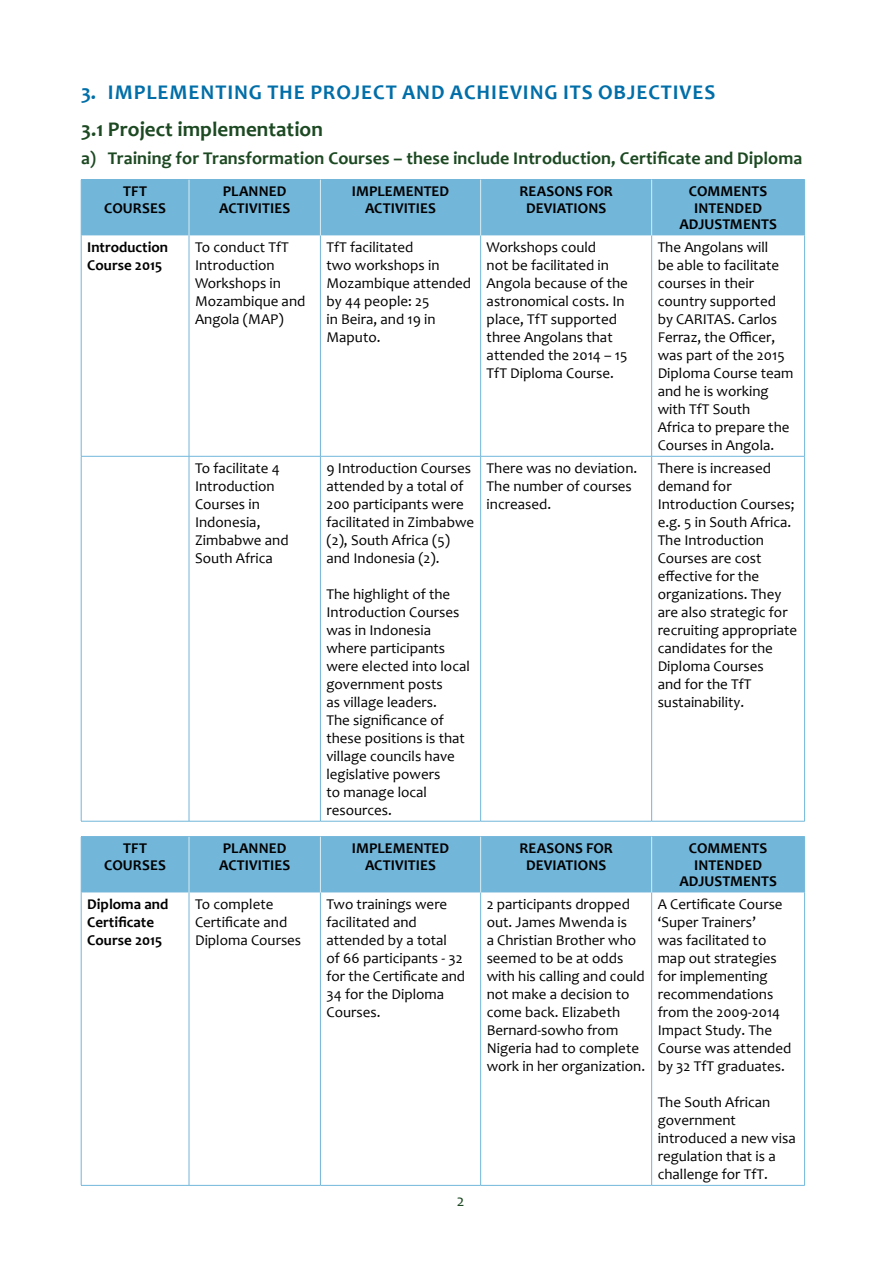
<style>
.page{position:relative;width:893px;height:1263px;background:#fff}
.page>*{position:absolute;margin:0;border:0;box-sizing:border-box;transform-origin:0 0}
.t1{font:700 21px "Candara";letter-spacing:.045em;color:#006ea8}
.t2{font:700 21px "Candara";letter-spacing:.005em;color:#1c4922}
.t3{font:700 18px "Candara";letter-spacing:.005em;color:#1c4922}
.t4{font:16.5px "Candara";color:#1c4922}
.t5{font:15px/18px "Candara";color:#000}
.t6{font:700 15px/16.5px "Candara";color:#000}
</style>
<div class="page">
<div style="left:82px;top:180px;width:722px;height:55px;background:#72b6da"></div>
<hr style="left:189px;top:235px;width:1px;height:221px;background:#72b6da">
<hr style="left:320px;top:235px;width:1px;height:221px;background:#72b6da">
<hr style="left:480px;top:235px;width:1px;height:221px;background:#72b6da">
<hr style="left:651px;top:235px;width:1px;height:221px;background:#72b6da">
<hr style="left:189px;top:456px;width:1px;height:365px;background:#72b6da">
<hr style="left:320px;top:456px;width:1px;height:365px;background:#72b6da">
<hr style="left:480px;top:456px;width:1px;height:365px;background:#72b6da">
<hr style="left:651px;top:456px;width:1px;height:365px;background:#72b6da">
<hr style="left:81px;top:179px;width:108px;height:1px;background:#72b6da">
<hr style="left:81px;top:180px;width:1px;height:55px;background:#72b6da">
<hr style="left:189px;top:179px;width:131px;height:1px;background:#72b6da">
<hr style="left:320px;top:179px;width:161px;height:1px;background:#72b6da">
<hr style="left:481px;top:179px;width:171px;height:1px;background:#72b6da">
<hr style="left:652px;top:179px;width:153px;height:1px;background:#72b6da">
<hr style="left:804px;top:180px;width:1px;height:55px;background:#72b6da">
<hr style="left:189px;top:180px;width:1px;height:55px;background:#daedf2">
<hr style="left:320px;top:180px;width:1px;height:55px;background:#daedf2">
<hr style="left:480px;top:180px;width:1px;height:55px;background:#daedf2">
<hr style="left:651px;top:180px;width:1px;height:55px;background:#daedf2">
<hr style="left:81px;top:235px;width:1px;height:221px;background:#72b6da">
<hr style="left:804px;top:235px;width:1px;height:221px;background:#72b6da">
<hr style="left:81px;top:456px;width:108px;height:1px;background:#72b6da">
<hr style="left:81px;top:456px;width:1px;height:365px;background:#72b6da">
<hr style="left:189px;top:456px;width:131px;height:1px;background:#72b6da">
<hr style="left:320px;top:456px;width:161px;height:1px;background:#72b6da">
<hr style="left:481px;top:456px;width:171px;height:1px;background:#72b6da">
<hr style="left:652px;top:456px;width:153px;height:1px;background:#72b6da">
<hr style="left:804px;top:456px;width:1px;height:365px;background:#72b6da">
<hr style="left:81px;top:821px;width:108px;height:1px;background:#72b6da">
<hr style="left:189px;top:821px;width:131px;height:1px;background:#72b6da">
<hr style="left:320px;top:821px;width:161px;height:1px;background:#72b6da">
<hr style="left:481px;top:821px;width:171px;height:1px;background:#72b6da">
<hr style="left:652px;top:821px;width:153px;height:1px;background:#72b6da">
<div style="left:82px;top:837px;width:722px;height:55px;background:#72b6da"></div>
<hr style="left:189px;top:892px;width:1px;height:293px;background:#72b6da">
<hr style="left:320px;top:892px;width:1px;height:293px;background:#72b6da">
<hr style="left:480px;top:892px;width:1px;height:293px;background:#72b6da">
<hr style="left:651px;top:892px;width:1px;height:293px;background:#72b6da">
<hr style="left:81px;top:836px;width:108px;height:1px;background:#72b6da">
<hr style="left:81px;top:837px;width:1px;height:55px;background:#72b6da">
<hr style="left:189px;top:836px;width:131px;height:1px;background:#72b6da">
<hr style="left:320px;top:836px;width:161px;height:1px;background:#72b6da">
<hr style="left:481px;top:836px;width:171px;height:1px;background:#72b6da">
<hr style="left:652px;top:836px;width:153px;height:1px;background:#72b6da">
<hr style="left:804px;top:837px;width:1px;height:55px;background:#72b6da">
<hr style="left:189px;top:837px;width:1px;height:55px;background:#daedf2">
<hr style="left:320px;top:837px;width:1px;height:55px;background:#daedf2">
<hr style="left:480px;top:837px;width:1px;height:55px;background:#daedf2">
<hr style="left:651px;top:837px;width:1px;height:55px;background:#daedf2">
<hr style="left:81px;top:892px;width:1px;height:293px;background:#72b6da">
<hr style="left:804px;top:892px;width:1px;height:293px;background:#72b6da">
<hr style="left:81px;top:1185px;width:108px;height:1px;background:#72b6da">
<hr style="left:189px;top:1185px;width:131px;height:1px;background:#72b6da">
<hr style="left:320px;top:1185px;width:161px;height:1px;background:#72b6da">
<hr style="left:481px;top:1185px;width:171px;height:1px;background:#72b6da">
<hr style="left:652px;top:1185px;width:153px;height:1px;background:#72b6da">
<h1 class="t1" style="left:81px;top:79px;width:636px">3. Implementing the project and achieving its objectives</h1>
<h1 class="t2" style="left:81px;top:116px;width:243px">3.1 Project implementation</h1>
<p class="t3" style="left:81px;top:147px;width:723px">a) Training for Transformation Courses – these include Introduction, Certificate and Diploma</p>
<p class="t6" style="left:104px;top:183px;width:38px;text-indent:19px">TFT<br>COURSES</p>
<p class="t6" style="left:219px;top:183px;width:64px">PLANNED<br>ACTIVITIES</p>
<p class="t6" style="left:365px;top:183px;width:64px;text-indent:-13px">IMPLEMENTED<br>ACTIVITIES</p>
<p class="t6" style="left:519px;top:183px;width:10px">REASONS</p>
<p class="t6" style="left:526px;top:183px;width:70px;text-indent:60px">FOR<br>DEVIATIONS</p>
<p class="t6" style="left:679px;top:183px;width:45px;text-align:center">COMMENTS<br>INTENDED<br>ADJUSTMENTS</p>
<p class="t6" style="left:87px;top:238px;width:82px;line-height:18px">Introduction<br>Course 2015</p>
<p class="t5" style="left:195px;top:238px;width:112px">To conduct TfT<br>Introduction<br>Workshops in<br>Mozambique and<br>Angola (MAP)</p>
<p class="t5" style="left:326px;top:238px;width:146px">TfT facilitated<br>two workshops in<br>Mozambique attended by 44 people: 25<br>in Beira, and 19 in<br>Maputo.</p>
<p class="t5" style="left:487px;top:238px;width:143px">Workshops could<br>not be facilitated in<br>Angola because of the astronomical costs. In place, TfT supported three Angolans that attended the 2014 – 15<br>TfT Diploma Course.</p>
<p class="t5" style="left:658px;top:238px;width:137px">The Angolans will<br>be able to facilitate courses in their country supported by CARITAS. Carlos<br>Ferraz, the Officer, was part of the 2015<br>Diploma Course team and he is working with TfT South<br>Africa to prepare the<br>Courses in Angola.</p>
<p class="t5" style="left:195px;top:459px;width:95px">To facilitate 4<br>Introduction<br>Courses in<br>Indonesia,<br>Zimbabwe and<br>South Africa</p>
<p class="t5" style="left:326px;top:459px;width:149px">9 Introduction Courses attended by a total of<br>200 participants were facilitated in Zimbabwe (2), South Africa (5) and Indonesia (2).</p>
<p class="t5" style="left:326px;top:585px;width:145px">The highlight of the<br>Introduction Courses was in Indonesia where participants were elected into local government posts<br>as village leaders.<br>The significance of these positions is that village councils have legislative powers<br>to manage local resources.</p>
<p class="t5" style="left:487px;top:459px;width:152px">There was no deviation.<br>The number of courses increased.</p>
<p class="t5" style="left:658px;top:459px;width:141px">There is increased demand for<br>Introduction Courses; e.g. 5 in South Africa.<br>The Introduction<br>Courses are cost effective for the organizations. They are also strategic for recruiting appropriate candidates for the<br>Diploma Courses<br>and for the TfT sustainability.</p>
<p class="t6" style="left:104px;top:840px;width:38px;text-indent:19px">TFT<br>COURSES</p>
<p class="t6" style="left:219px;top:840px;width:64px">PLANNED<br>ACTIVITIES</p>
<p class="t6" style="left:365px;top:840px;width:64px;text-indent:-13px">IMPLEMENTED<br>ACTIVITIES</p>
<p class="t6" style="left:519px;top:840px;width:10px">REASONS</p>
<p class="t6" style="left:526px;top:840px;width:70px;text-indent:60px">FOR<br>DEVIATIONS</p>
<p class="t6" style="left:679px;top:840px;width:45px;text-align:center">COMMENTS<br>INTENDED<br>ADJUSTMENTS</p>
<p class="t6" style="left:87px;top:895px;width:83px;line-height:18px">Diploma and<br>Certificate<br>Course 2015</p>
<p class="t5" style="left:195px;top:895px;width:108px">To complete<br>Certificate and<br>Diploma Courses</p>
<p class="t5" style="left:326px;top:895px;width:140px">Two trainings were facilitated and attended by a total<br>of 66 participants - 32 for the Certificate and<br>34 for the Diploma<br>Courses.</p>
<p class="t5" style="left:487px;top:895px;width:160px">2 participants dropped out. James Mwenda is<br>a Christian Brother who seemed to be at odds with his calling and could not make a decision to come back. Elizabeth<br>Bernard-sowho from<br>Nigeria had to complete work in her organization.</p>
<p class="t5" style="left:658px;top:895px;width:135px">A Certificate Course ‘Super Trainers’<br>was facilitated to map out strategies for implementing recommendations from the 2009-2014<br>Impact Study. The<br>Course was attended by 32 TfT graduates.</p>
<p class="t5" style="left:658px;top:1093px;width:140px">The South African government introduced a new visa regulation that is a challenge for TfT.</p>
<p class="t4" style="left:457px;top:1190px;width:9px">2</p>
</div>
